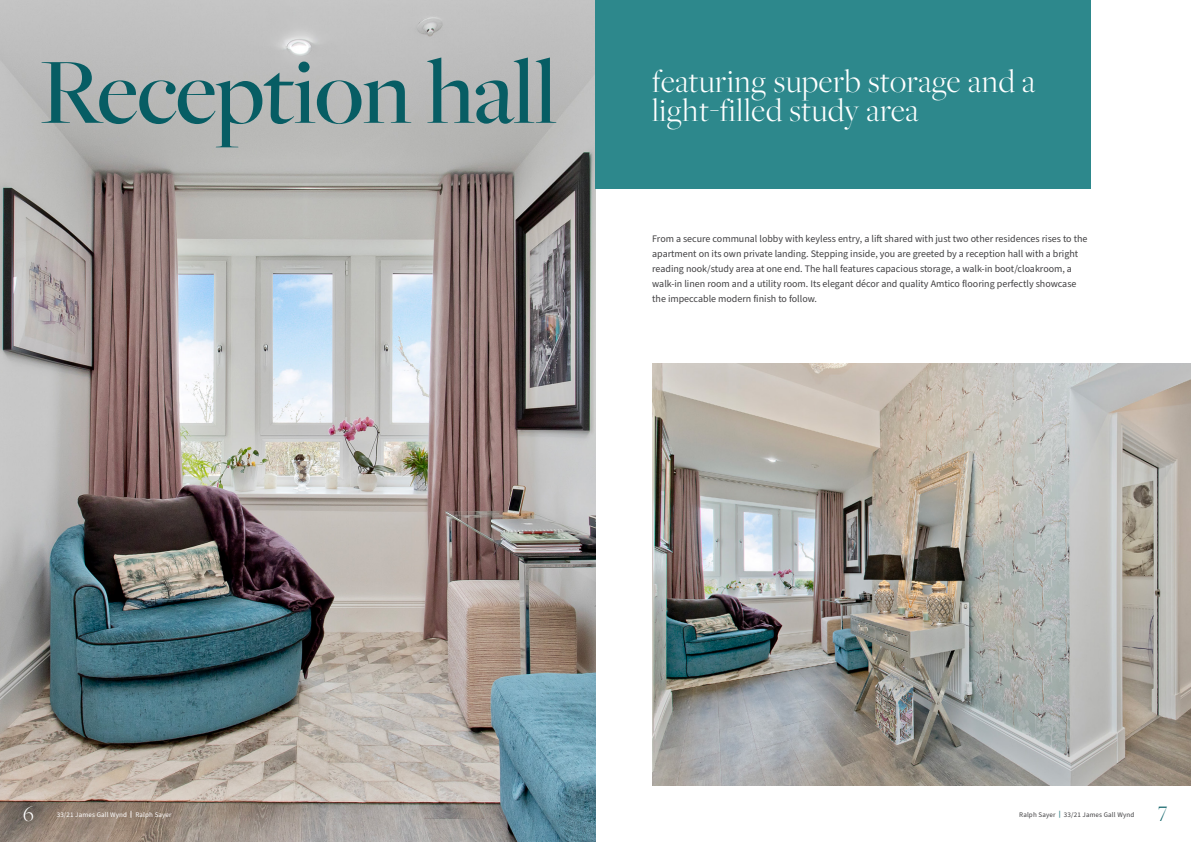
<style>
.page{position:relative;width:1191px;height:842px;background:#fff}
.page>*{position:absolute;margin:0;border:0;box-sizing:border-box;transform-origin:0 0}
.t1{font:500 97px "Freight Big Pro";letter-spacing:-.01em;color:#075d64}
.t2{font:300 34px "Freight Big Pro";letter-spacing:.02em;color:#fff}
.t3{font:300 23px "Freight Big Pro";color:#fff}
.t4{font:300 23px "Freight Big Pro";color:#075d64}
.t5{font:10px/15px "Source Sans Pro";color:#414042}
.t6{font:7px "Source Sans Pro";letter-spacing:.02em;color:#fff}
.t7{font:7px "Source Sans Pro";letter-spacing:.02em;color:#414042}
.s1{font-weight:900}
.s2{font-weight:900;color:#499094}
</style>
<div class="page">
<img style="left:0;top:0;width:595px;height:842px">
<div style="left:595px;top:0;width:496px;height:188px;background:#2d888c"></div>
<img style="left:652px;top:363px;width:539px;height:422px">
<p class="t1" style="left:40px;top:28px;width:518px">Reception hall</p>
<p class="t2" style="left:652px;top:59px;width:384px">featuring superb storage and a</p>
<p class="t2" style="left:652px;top:88px;width:268px">light-filled study area</p>
<p class="t5" style="left:652px;top:231px;width:437px">From a secure communal lobby with keyless entry, a lift shared with just two other residences rises to the apartment on its own private landing. Stepping inside, you are greeted by a reception hall with a bright reading nook/study area at one end. The hall features capacious storage, a walk-in boot/cloakroom, a walk-in linen room and a utility room. Its elegant décor and quality Amtico flooring perfectly showcase the impeccable modern finish to follow.</p>
<h3 class="t3" style="left:23px;top:798px;width:12px">6</h3>
<p class="t6" style="left:57px;top:810px;width:116px">33/21 James Gall Wynd <span class="s1">|</span> Ralph Sayer</p>
<p class="t7" style="left:1019px;top:810px;width:116px">Ralph Sayer <span class="s2">|</span> 33/21 James Gall Wynd</p>
<h3 class="t4" style="left:1158px;top:798px;width:11px">7</h3>
</div>
